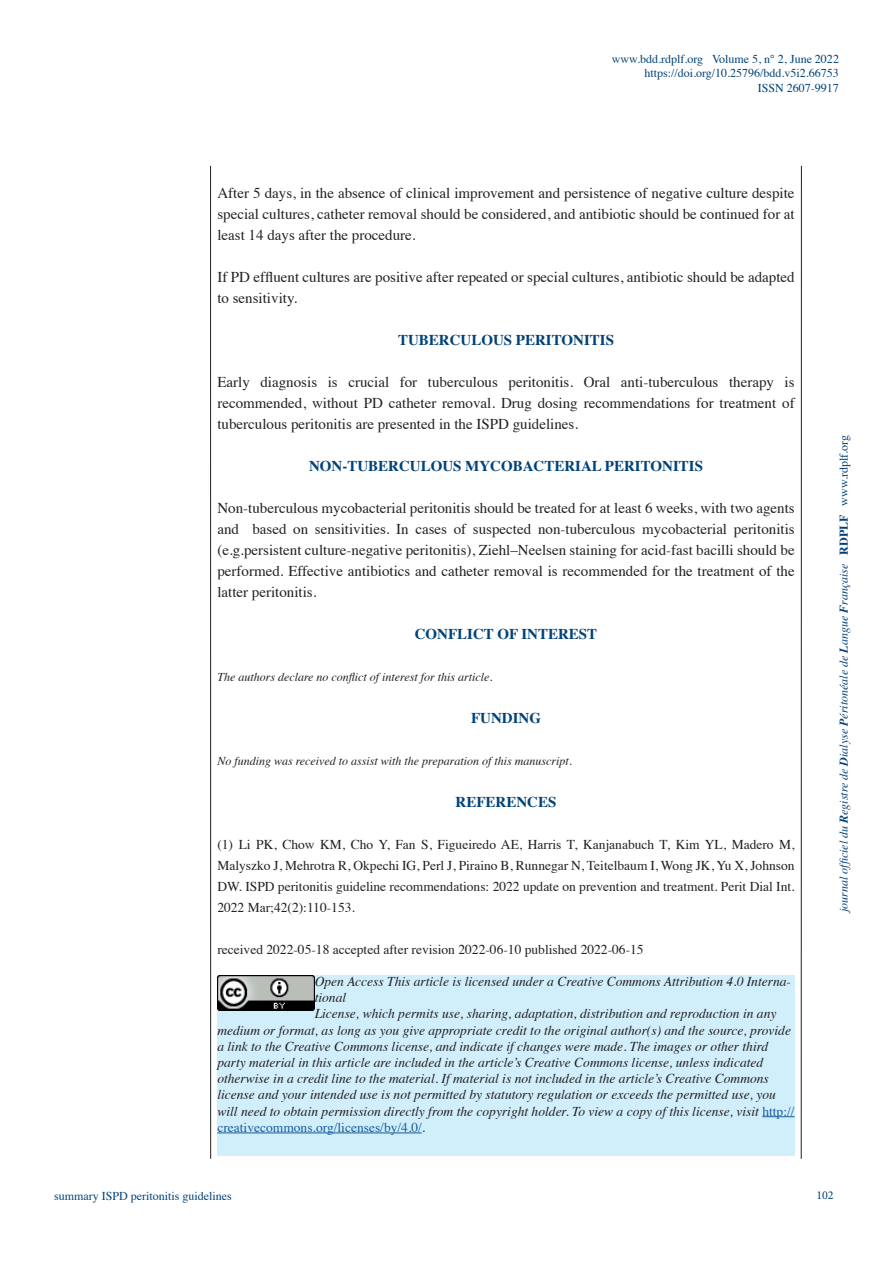
<style>
.page{position:relative;width:893px;height:1263px;background:#fff}
.page>*{position:absolute;margin:0;border:0;box-sizing:border-box;transform-origin:0 0}
.t1{font:15px/21px "Times";color:#231f20;text-align:justify}
.t2{font:700 15px "Times";color:#004279}
.t3{font:italic 13.5px/16.2px "Times";color:#231f20}
.Body_Text{font:13.5px/21px "Times";color:#231f20;text-align:justify}
.t4{font:12px "Times";color:#004279}
.t5{font:italic 12px "Times";color:#231f20}
.t6{font:italic 12px "Times";color:#004279}
.t7{font:12px "Minion Pro";color:#004279}
.s1{font-style:normal;color:#175d9e}
.s2{font-weight:700}
.s3{font-weight:700;font-style:normal}
.s4{font-style:normal}
</style>
<div class="page">
<hr style="left:210px;top:166px;width:1px;height:993px;background:#231f20">
<hr style="left:801px;top:166px;width:1px;height:993px;background:#231f20">
<div style="left:217px;top:976px;width:578px;height:180px;background:#d1eefb"></div>
<hr style="left:762px;top:1116px;width:33px;height:1px;background:#175d9e">
<hr style="left:217px;top:1132px;width:205px;height:1px;background:#175d9e">
<img style="left:217px;top:976px;width:97px;height:35px">
<p class="t4" style="left:612px;top:48px;width:229px">www.bdd.rdplf.org Volume 5, n° 2, June 2022</p>
<p class="t4" style="left:644px;top:62px;width:196px">https://doi.org/10.25796/bdd.v5i2.66753</p>
<p class="t4" style="left:758px;top:77px;width:82px">ISSN 2607-9917</p>
<p class="t1" style="left:217px;top:181px;width:579px">After 5 days, in the absence of clinical improvement and persistence of negative culture despite special cultures, catheter removal should be considered, and antibiotic should be continued for at least 14 days after the procedure.</p>
<p class="t1" style="left:217px;top:265px;width:579px">If PD effluent cultures are positive after repeated or special cultures, antibiotic should be adapted to sensitivity.</p>
<p class="t2" style="left:398px;top:326px;width:218px">TUBERCULOUS PERITONITIS</p>
<p class="t1" style="left:217px;top:370px;width:579px">Early diagnosis is crucial for tuberculous peritonitis. Oral anti-tuberculous therapy is recommended, without PD catheter removal. Drug dosing recommendations for treatment of tuberculous peritonitis are presented in the ISPD guidelines.</p>
<p class="t2" style="left:309px;top:452px;width:395px">NON-TUBERCULOUS MYCOBACTERIAL PERITONITIS</p>
<p class="t1" style="left:217px;top:496px;width:579px">Non-tuberculous mycobacterial peritonitis should be treated for at least 6 weeks, with two agents and based on sensitivities. In cases of suspected non-tuberculous mycobacterial peritonitis (e.g.persistent culture-negative peritonitis), Ziehl–Neelsen staining for acid-fast bacilli should be performed. Effective antibiotics and catheter removal is recommended for the treatment of the latter peritonitis.</p>
<p class="t2" style="left:415px;top:620px;width:184px">CONFLICT OF INTEREST</p>
<p class="t5" style="left:217px;top:667px;width:277px">The authors declare no conflict of interest for this article.</p>
<p class="t2" style="left:471px;top:704px;width:71px">FUNDING</p>
<p class="t5" style="left:217px;top:751px;width:356px">No funding was received to assist with the preparation of this manuscript.</p>
<p class="t2" style="left:456px;top:788px;width:102px">REFERENCES</p>
<p class="Body_Text" style="left:217px;top:833px;width:579px">(1) Li PK, Chow KM, Cho Y, Fan S, Figueiredo AE, Harris T, Kanjanabuch T, Kim YL, Madero M, Malyszko J, Mehrotra R, Okpechi IG, Perl J, Piraino B, Runnegar N, Teitelbaum I, Wong JK, Yu X, Johnson DW. ISPD peritonitis guideline recommendations: 2022 update on prevention and treatment. Perit Dial Int.<br>2022 Mar;42(2):110-153.</p>
<p class="Body_Text" style="left:217px;top:938px;width:428px">received 2022-05-18 accepted after revision 2022-06-10 published 2022-06-15</p>
<p class="t3" style="left:315px;top:973px;width:478px">Open Access This article is licensed under a Creative Commons Attribution 4.0 Interna&shy;tional</p>
<p class="t3" style="left:217px;top:1005px;width:579px;text-indent:97px">License, which permits use, sharing, adaptation, distribution and reproduction in any medium or format, as long as you give appropriate credit to the original author(s) and the source, provide a link to the Creative Commons license, and indicate if changes were made. The images or other third party material in this article are included in the article’s Creative Commons license, unless indicated otherwise in a credit line to the material. If material is not included in the article’s Creative Commons license and your intended use is not permitted by statutory regulation or exceeds the permitted use, you will need to obtain permission directly from the copyright holder. To view a copy of this license, visit <span class="s1">http:// creativecommons.org/licenses/by/4.0/</span>.</p>
<p class="t6" style="left:833px;top:912px;width:478px;rotate:-90deg">journal officiel du <span class="s2">R</span>egistre de <span class="s2">D</span>ialyse <span class="s2">P</span>éritonéale de <span class="s2">L</span>angue <span class="s2">F</span>rançaise <span class="s3">RDPLF</span> <span class="s4">www.rdplf.org</span></p>
<p class="t4" style="left:54px;top:1184px;width:179px">summary ISPD peritonitis guidelines</p>
<p class="t7" style="left:816px;top:1187px;width:19px">102</p>
</div>
